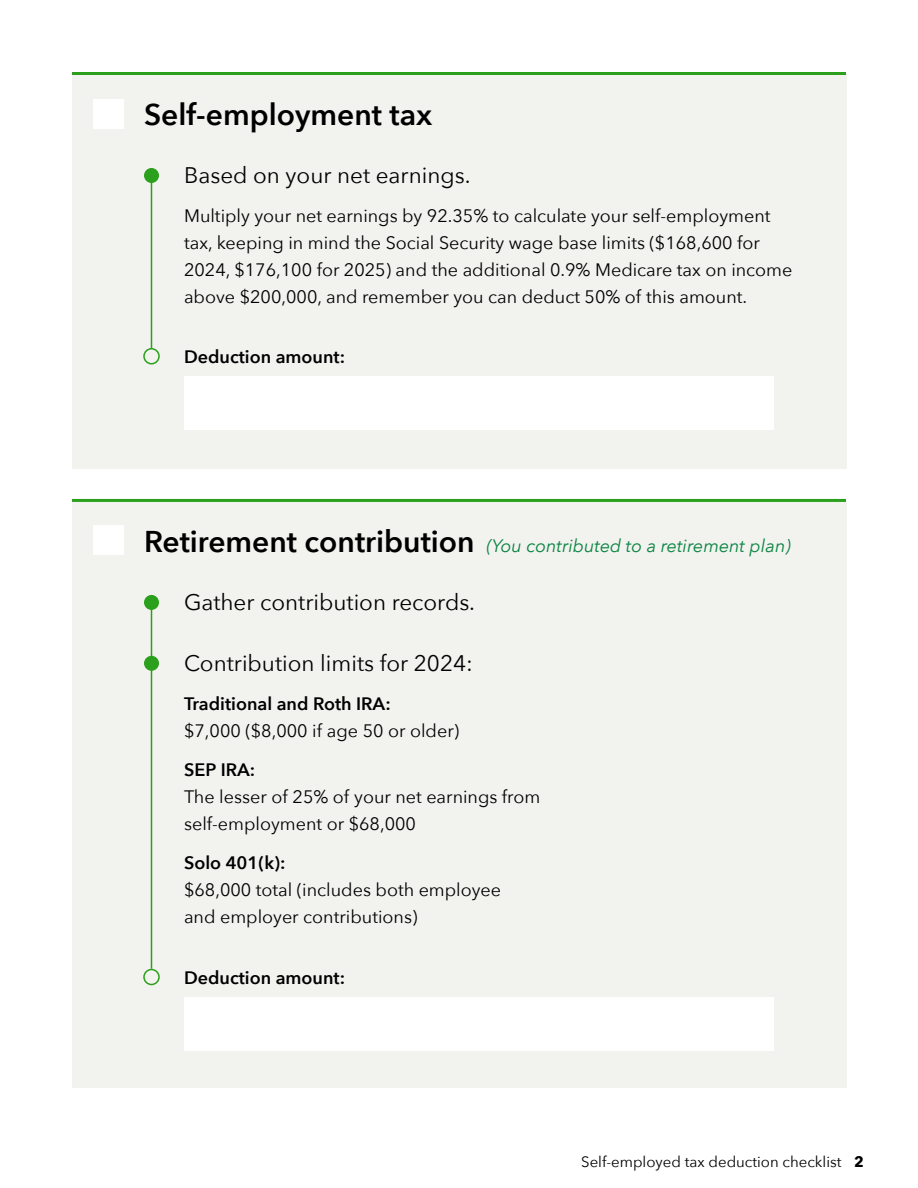
<style>
.page{position:relative;width:918px;height:1188px;background:#fff}
.page>*{position:absolute;margin:0;border:0;box-sizing:border-box;transform-origin:0 0}
.t1{font:600 30px "Avenir Next";color:#000}
.t2{font:22.5px "Avenir Next";color:#000}
.t3{font:18px/27px "Avenir Next";color:#000}
.t4{font:600 18px "Avenir Next";color:#000}
.t5{font:italic 18px "Avenir Next";color:#0a8442}
.t6{font:15px "Avenir Next";color:#000}
.s1{font-weight:600;font-style:normal;font-size:30px;color:#000}
.s2{font-weight:700}
</style>
<div class="page">
<div style="left:72px;top:502px;width:774px;height:585px;background:#f2f2ef"></div>
<hr style="left:72px;top:499px;width:774px;height:3px;background:#2ba01c">
<div style="left:144px;top:595px;width:15px;height:15px;background:#2ba01c;border-radius:50%"></div>
<div style="left:144px;top:656px;width:15px;height:15px;background:#2ba01c;border-radius:50%"></div>
<div style="left:143px;top:969px;width:17px;height:16px;border:2px solid #2ba01c;border-radius:50%"></div>
<hr style="left:151px;top:602px;width:1px;height:367px;background:#2ba01c">
<div style="left:72px;top:73px;width:774px;height:396px;background:#f2f2ef"></div>
<hr style="left:72px;top:72px;width:774px;height:3px;background:#2ba01c">
<div style="left:144px;top:168px;width:15px;height:15px;background:#2ba01c;border-radius:50%"></div>
<div style="left:143px;top:348px;width:17px;height:16px;border:2px solid #2ba01c;border-radius:50%"></div>
<hr style="left:151px;top:175px;width:1px;height:173px;background:#2ba01c">
<div style="left:93px;top:99px;width:30px;height:30px;background:#fff"></div>
<div style="left:184px;top:376px;width:590px;height:54px;background:#fff"></div>
<div style="left:93px;top:525px;width:30px;height:30px;background:#fff"></div>
<div style="left:184px;top:997px;width:590px;height:54px;background:#fff"></div>
<h1 class="t1" style="left:144px;top:102px;width:290px">Self-employment tax</h1>
<p class="t2" style="left:184px;top:165px;width:288px">Based on your net earnings.</p>
<p class="t3" style="left:184px;top:203px;width:610px">Multiply your net earnings by 92.35% to calculate your self-employment tax, keeping in mind the Social Security wage base limits ($168,600 for 2024, $176,100 for 2025) and the additional 0.9% Medicare tax on income above $200,000, and remember you can deduct 50% of this amount.</p>
<p class="t4" style="left:184px;top:349px;width:163px">Deduction amount:</p>
<p class="t5" style="left:144px;top:538px;width:648px"><span class="s1">Retirement contribution</span> (You contributed to a retirement plan)</p>
<p class="t2" style="left:184px;top:592px;width:293px">Gather contribution records.</p>
<p class="t2" style="left:184px;top:653px;width:290px">Contribution limits for 2024:</p>
<p class="t4" style="left:184px;top:696px;width:208px">Traditional and Roth IRA:</p>
<p class="t3" style="left:184px;top:719px;width:277px">$7,000 ($8,000 if age 50 or older)</p>
<p class="t4" style="left:184px;top:762px;width:73px">SEP IRA:</p>
<p class="t3" style="left:184px;top:785px;width:358px">The lesser of 25% of your net earnings from self-employment or $68,000</p>
<p class="t4" style="left:184px;top:855px;width:103px">Solo 401(k):</p>
<p class="t3" style="left:184px;top:878px;width:319px">$68,000 total (includes both employee and employer contributions)</p>
<p class="t4" style="left:184px;top:970px;width:163px">Deduction amount:</p>
<p class="t6" style="left:581px;top:1155px;width:284px">Self-employed tax deduction checklist <span class="s2">2</span></p>
</div>
